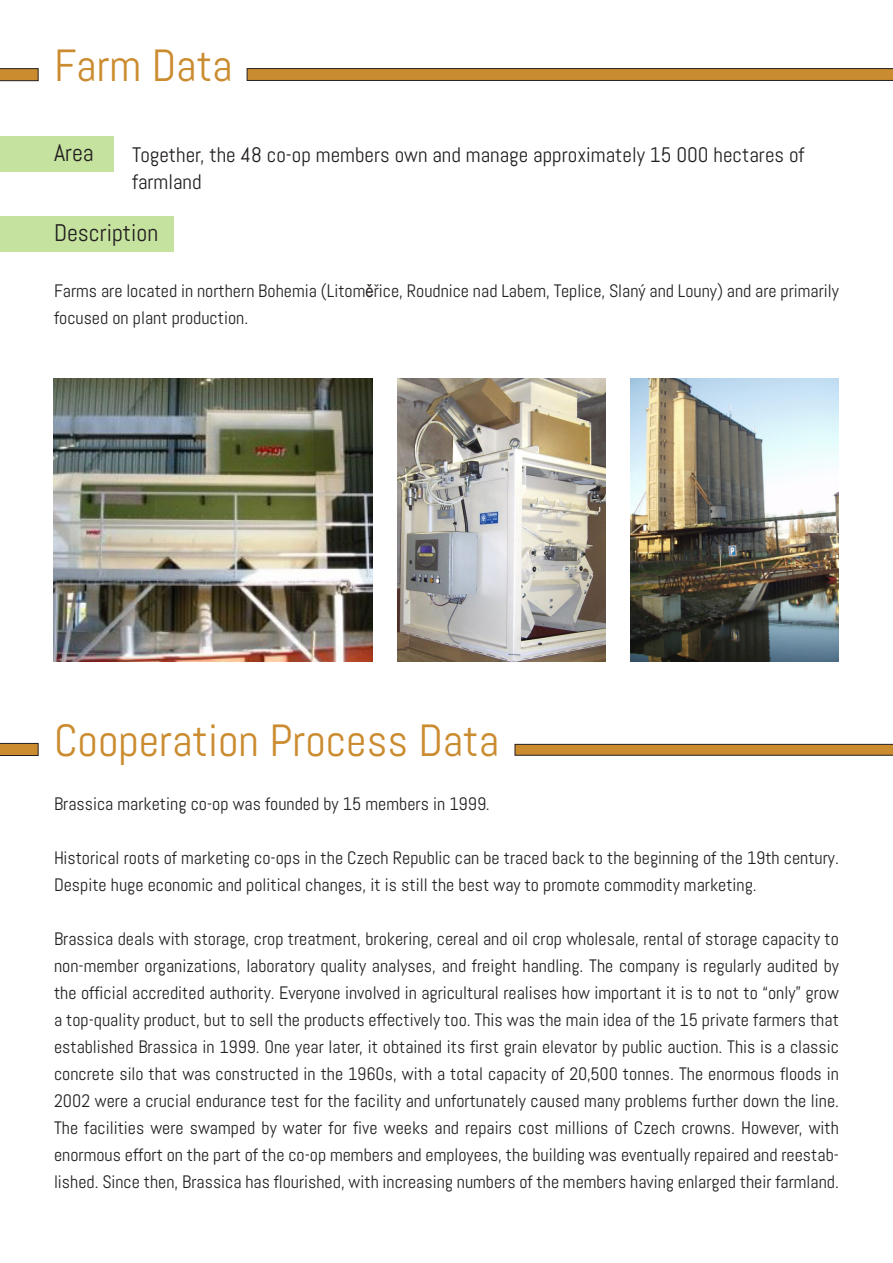
<style>
.page{position:relative;width:893px;height:1263px;background:#fff}
.page>*{position:absolute;margin:0;border:0;box-sizing:border-box;transform-origin:0 0}
.t1{font:45px "Abel";color:#cb8c30}
.t2{font:24px "Abel";color:#231f20}
.t3{font:21px/27px "Abel";color:#231f20}
.t4{font:18px/27px "Abel";color:#231f20}
.s1{font-family:"Arial Narrow"}
</style>
<div class="page">
<svg style="left:246px;top:68px;width:647px;height:13px;background:#b17b2e"></svg>
<svg style="left:0;top:68px;width:39px;height:14px"></svg>
<div style="left:0;top:136px;width:114px;height:36px;background:#c5e29e"></div>
<div style="left:0;top:216px;width:174px;height:36px;background:#c5e29e"></div>
<img style="left:54px;top:378px;width:318px;height:284px">
<img style="left:398px;top:378px;width:207px;height:284px">
<img style="left:631px;top:378px;width:208px;height:284px">
<svg style="left:514px;top:743px;width:379px;height:13px;background:#b4843f"></svg>
<svg style="left:0;top:742px;width:39px;height:14px"></svg>
<p class="t1" style="left:54px;top:37px;width:180px">Farm Data</p>
<p class="t2" style="left:54px;top:138px;width:41px">Area</p>
<p class="t3" style="left:132px;top:141px;width:674px">Together, the 48 co-op members own and manage approximately 15 000 hectares of farmland</p>
<p class="t2" style="left:54px;top:218px;width:106px">Description</p>
<p class="t4" style="left:54px;top:277px;width:786px">Farms are located in northern Bohemia (Litom<span class="s1">ě</span>řice, Roudnice nad Labem, Teplice, Slaný and Louny) and are primarily focused on plant production.</p>
<p class="t1" style="left:54px;top:712px;width:447px">Cooperation Process Data</p>
<p class="t4" style="left:54px;top:790px;width:437px">Brassica marketing co-op was founded by 15 members in 1999.</p>
<p class="t4" style="left:54px;top:844px;width:786px">Historical roots of marketing co-ops in the Czech Republic can be traced back to the beginning of the 19th century.<br>Despite huge economic and political changes, it is still the best way to promote commodity marketing.</p>
<p class="t4" style="left:54px;top:925px;width:786px;text-align:justify">Brassica deals with storage, crop treatment, brokering, cereal and oil crop wholesale, rental of storage capacity to non-member organizations, laboratory quality analyses, and freight handling. The company is regularly audited by the official accredited authority. Everyone involved in agricultural realises how important it is to not to “only” grow a top-quality product, but to sell the products effectively too. This was the main idea of the 15 private farmers that established Brassica in 1999. One year later, it obtained its first grain elevator by public auction. This is a classic concrete silo that was constructed in the 1960s, with a total capacity of 20,500 tonnes. The enormous floods in 2002 were a crucial endurance test for the facility and unfortunately caused many problems further down the line.<br>The facilities were swamped by water for five weeks and repairs cost millions of Czech crowns. However, with enormous effort on the part of the co-op members and employees, the building was eventually repaired and reestab&shy;lished. Since then, Brassica has flourished, with increasing numbers of the members having enlarged their farmland.</p>
</div>
